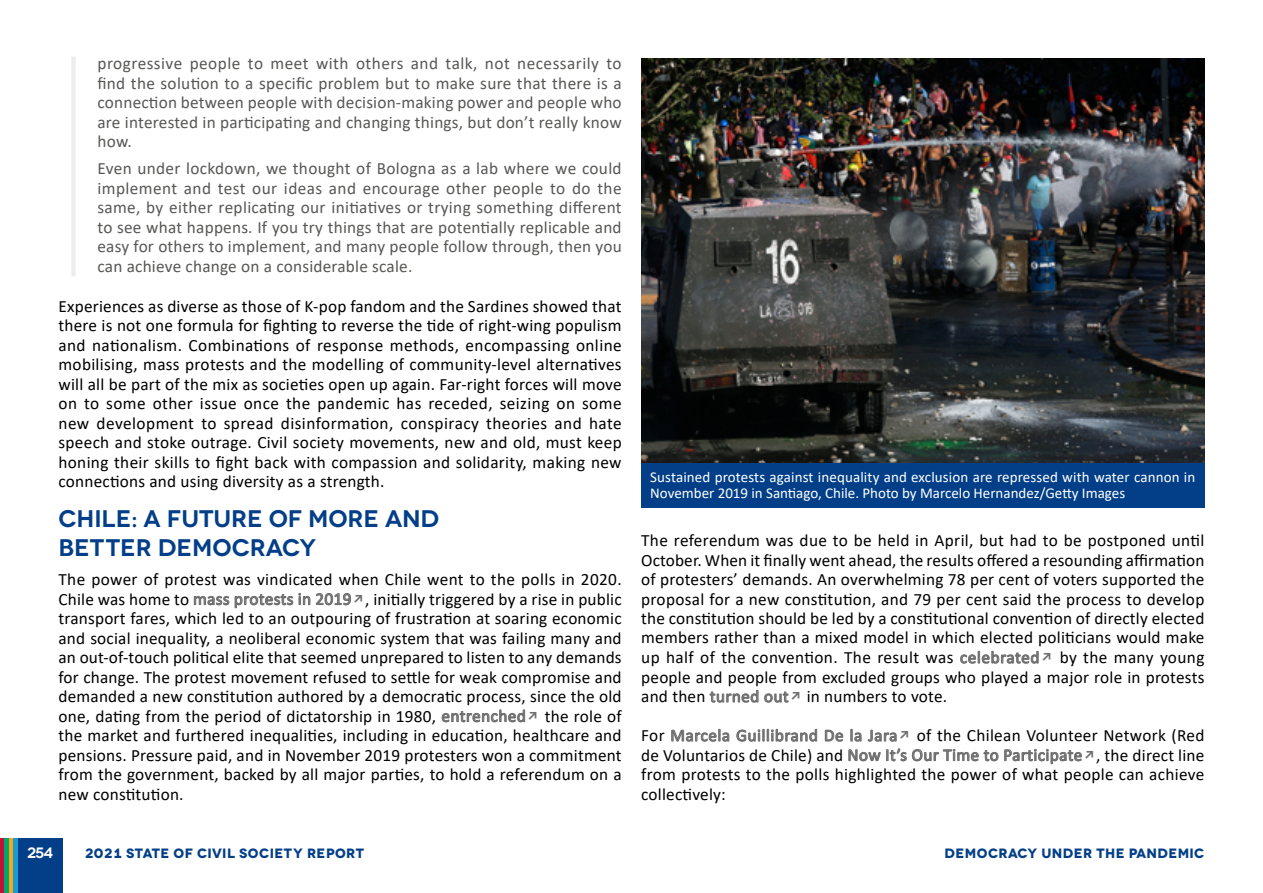
<style>
.page{position:relative;width:1263px;height:893px;background:#fff}
.page>*{position:absolute;margin:0;border:0;box-sizing:border-box;transform-origin:0 0}
.t1{font:600 24px/29.2px "Novecentowide";color:#033f88}
.t2{font:17.25px/19.5px "Calibri";letter-spacing:.015em;color:#000;text-align:justify}
.t3{font:17.25px/19.5px "Calibri";letter-spacing:.01em;color:#575756;text-align:justify}
.t4{font:15px/16.5px "Calibri";color:#fff}
.t5{font:600 15px "Novecentowide";color:#fff}
.t6{font:700 13.5px "Novecentowide";letter-spacing:.03em;color:#033f88}
.s1{color:#706f6f}
.s2{font-family:"Inter";font-weight:700;font-size:13.8px;color:#706f6f}
</style>
<div class="page">
<div style="left:71px;top:57px;width:5px;height:219px;background:#ededed"></div>
<img style="left:641px;top:59px;width:563px;height:404px">
<div style="left:641px;top:463px;width:563px;height:44px;background:#033f88"></div>
<div style="left:18px;top:839px;width:44px;height:54px;background:#033f88"></div>
<hr style="left:9px;top:838px;width:4px;height:55px;background:#f9a61a">
<div style="left:0;top:838px;width:5px;height:55px;background:#c40f38"></div>
<hr style="left:5px;top:838px;width:4px;height:55px;background:#00a76c">
<div style="left:13px;top:838px;width:5px;height:55px;background:#189ad6"></div>
<p class="t3" style="left:98px;top:54px;width:526px">progressive people to meet with others and talk, not necessarily to find the solution to a specific problem but to make sure that there is a connection between people with decision-making power and people who are interested in participating and changing things, but don’t really know how.</p>
<p class="t3" style="left:98px;top:159px;width:526px">Even under lockdown, we thought of Bologna as a lab where we could implement and test our ideas and encourage other people to do the same, by either replicating our initiatives or trying something different to see what happens. If you try things that are potentially replicable and easy for others to implement, and many people follow through, then you can achieve change on a considerable scale.</p>
<p class="t2" style="left:58px;top:296px;width:565px">Experiences as diverse as those of K-pop fandom and the Sardines showed that there is not one formula for fighting to reverse the tide of right-wing populism and nationalism. Combinations of response methods, encompassing online mobilising, mass protests and the modelling of community-level alternatives will all be part of the mix as societies open up again. Far-right forces will move on to some other issue once the pandemic has receded, seizing on some new development to spread disinformation, conspiracy theories and hate speech and stoke outrage. Civil society movements, new and old, must keep honing their skills to fight back with compassion and solidarity, making new connections and using diversity as a strength.</p>
<h1 class="t1" style="left:58px;top:504px;width:382px">CHILE: A FUTURE OF MORE AND<br>BETTER DEMOCRACY</h1>
<p class="t2" style="left:58px;top:569px;width:565px">The power of protest was vindicated when Chile went to the polls in 2020.<br>Chile was home to <span class="s1">mass protests in 2019</span><span class="s2">↗</span>, initially triggered by a rise in public transport fares, which led to an outpouring of frustration at soaring economic and social inequality, a neoliberal economic system that was failing many and an out-of-touch political elite that seemed unprepared to listen to any demands for change. The protest movement refused to settle for weak compromise and demanded a new constitution authored by a democratic process, since the old one, dating from the period of dictatorship in 1980, <span class="s1">entrenched</span><span class="s2">↗</span> the role of the market and furthered inequalities, including in education, healthcare and pensions. Pressure paid, and in November 2019 protesters won a commitment from the government, backed by all major parties, to hold a referendum on a new constitution.</p>
<p class="t4" style="left:650px;top:468px;width:547px">Sustained protests against inequality and exclusion are repressed with water cannon in<br>November 2019 in Santiago, Chile. Photo by Marcelo Hernandez/Getty Images</p>
<p class="t2" style="left:641px;top:530px;width:565px">The referendum was due to be held in April, but had to be postponed until October. When it finally went ahead, the results offered a resounding affirmation of protesters’ demands. An overwhelming 78 per cent of voters supported the proposal for a new constitution, and 79 per cent said the process to develop the constitution should be led by a constitutional convention of directly elected members rather than a mixed model in which elected politicians would make up half of the convention. The result was <span class="s1">celebrated</span><span class="s2">↗</span> by the many young people and people from excluded groups who played a major role in protests and then <span class="s1">turned out</span><span class="s2">↗</span> in numbers to vote.</p>
<p class="t2" style="left:641px;top:725px;width:565px">For <span class="s1">Marcela Guillibrand De la Jara</span><span class="s2">↗</span> of the Chilean Volunteer Network (Red de Voluntarios de Chile) and <span class="s1">Now It’s Our Time to Participate</span><span class="s2">↗</span>, the direct line from protests to the polls highlighted the power of what people can achieve collectively:</p>
<p class="t5" style="left:27px;top:844px;width:28px">254</p>
<p class="t6" style="left:85px;top:845px;width:280px">2021 STATE OF CIVIL SOCIETY REPORT</p>
<p class="t6" style="left:945px;top:845px;width:261px">DEMOCRACY UNDER THE PANDEMIC</p>
</div>
